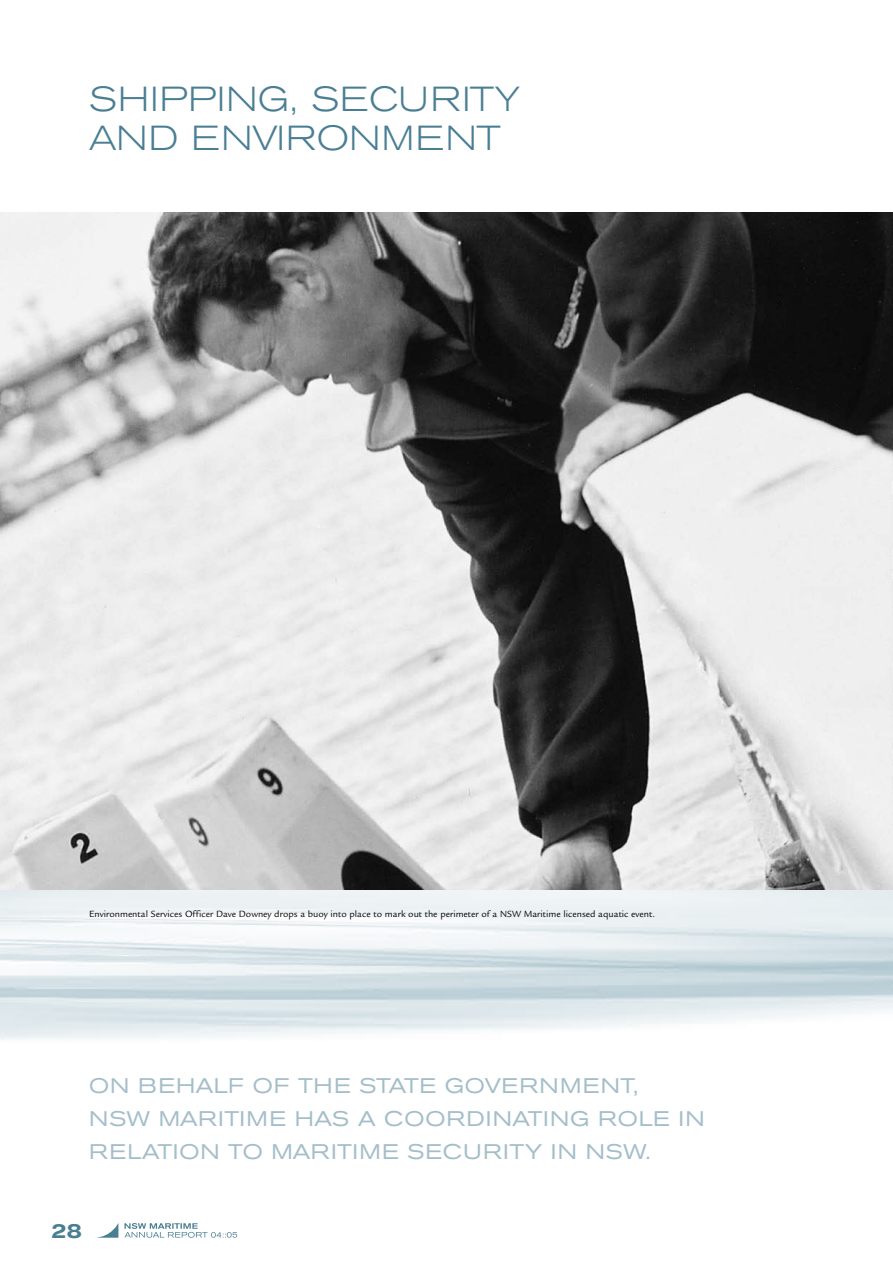
<style>
.page{position:relative;width:893px;height:1263px;background:#fff}
.page>*{position:absolute;margin:0;border:0;box-sizing:border-box;transform-origin:0 0}
.t1{font:300 expanded 34.5px/39px "Akzidenz Grotesk BE";letter-spacing:.02em;color:#497e93}
.t2{font:expanded 21px/33px "Akzidenz Grotesk BE";letter-spacing:.04em;color:#a4bec9}
.t3{font:500 expanded 21px "Akzidenz Grotesk BE";color:#497e93}
.t4{font:9.75px "Legacy Sans";color:#000}
</style>
<div class="page">
<svg style="left:95px;top:1224px;width:23px;height:14px"></svg>
<svg style="left:124px;top:1223px;width:114px;height:15px"></svg>
<div style="left:199px;top:1222px;width:59px;height:8px;background:#fff"></div>
<img style="left:0;top:889px;width:893px;height:151px">
<img style="left:0;top:213px;width:893px;height:676px">
<h1 class="t1" style="left:89px;top:80px;width:432px">SHIPPING, SECU RITY<br>AND ENVIRONMENT</h1>
<p class="t4" style="left:89px;top:909px;width:567px">Environmental Services Officer Dave Downey drops a buoy into place to mark out the perimeter of a NSW Maritime licensed aquatic event.</p>
<h2 class="t2" style="left:89px;top:1070px;width:551px">ON BEHALF OF THE STATE GOVERNMENT,<br>NSW</h2>
<h2 class="t2" style="left:89px;top:1103px;width:617px;text-indent:129px">ITIME HAS A COORDINATING ROLE IN<br>RELATION TO MARITIME SECURITY IN NSW</h2>
<h2 class="t2" style="left:645px;top:1136px;width:7px">.</h2>
<h2 class="t2" style="left:159px;top:1103px;width:20px">MAR</h2>
<h2 class="t3" style="left:51px;top:1218px;width:16px">28</h2>
</div>
